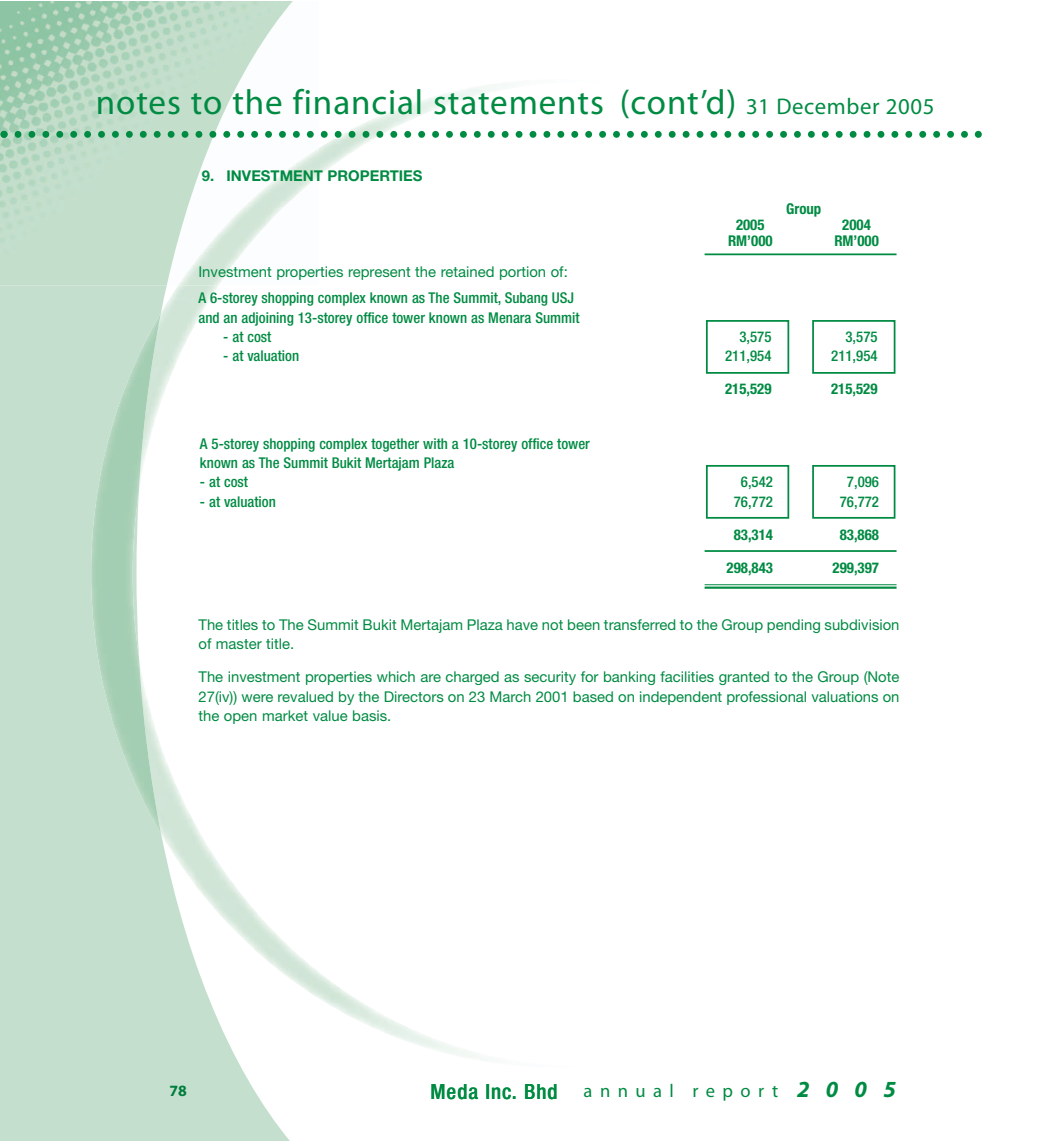
<style>
.page{position:relative;width:1042px;height:1141px;background:#fff}
.page>*{position:absolute;margin:0;border:0;box-sizing:border-box;transform-origin:0 0}
.t1{font:35px "Myriad";letter-spacing:.025em;color:#008b43}
.t2{font:18.55px "Myriad";color:#008b43}
.t3{font:700 15.75px "Myriad";color:#007e3d}
.t4{font:14.88px/19.2px "Helvetica Neue";color:#008b43}
.t5{font:500 condensed 14.88px/19.2px "Helvetica Neue";color:#008b43}
.t6{font:700 condensed 14.88px "Helvetica Neue";color:#008b43}
.t7{font:700 14.88px "Helvetica Neue";color:#008b43}
.s1{font-size:22.75px}
.s2{font-family:"Helvetica Neue";font-weight:500;font-stretch:condensed;font-size:21px}
.s3{font-weight:700;font-style:italic;font-size:23.1px}
</style>
<div class="page">
<svg style="left:0;top:285px;width:304px;height:856px;fill:#c4dfcd"></svg>
<img style="left:91px;top:312px;width:70px;height:522px">
<img style="left:0;top:2px;width:307px;height:283px">
<svg style="left:1px;top:131px;width:981px;height:7px"></svg>
<hr style="left:704px;top:253px;width:192px;height:2px;background:#008b43">
<hr style="left:704px;top:584px;width:192px;height:1px;background:#008b43">
<hr style="left:704px;top:587px;width:192px;height:2px;background:#008b43">
<hr style="left:704px;top:550px;width:192px;height:2px;background:#008b43">
<div style="left:706px;top:320px;width:83px;height:54px;border:2px solid #008b43"></div>
<div style="left:812px;top:320px;width:83px;height:54px;border:2px solid #008b43"></div>
<div style="left:706px;top:465px;width:83px;height:54px;border:2px solid #008b43"></div>
<div style="left:812px;top:465px;width:83px;height:54px;border:2px solid #008b43"></div>
<h1 class="t1" style="left:96px;top:89px;width:840px">notes to the financial statements (cont’d) <span class="s1">31 December 2005</span></h1>
<p class="t7" style="left:202px;top:170px;width:222px">9. INVESTMENT PROPERTIES</p>
<p class="t4" style="left:198px;top:263px;width:371px">Investment properties represent the retained portion of:</p>
<p class="t6" style="left:786px;top:204px;width:37px">Group</p>
<p class="t6" style="left:736px;top:220px;width:30px">2005</p>
<p class="t6" style="left:842px;top:220px;width:30px">2004</p>
<p class="t6" style="left:728px;top:235px;width:46px">RM’000</p>
<p class="t6" style="left:834px;top:235px;width:46px">RM’000</p>
<p class="t5" style="left:198px;top:290px;width:383px">A 6-storey shopping complex known as The Summit, Subang USJ and an adjoining 13-storey office tower known as Menara Summit</p>
<p class="t5" style="left:223px;top:328px;width:50px">- at cost</p>
<p class="t5" style="left:739px;top:328px;width:34px">3,575</p>
<p class="t5" style="left:845px;top:328px;width:34px">3,575</p>
<p class="t5" style="left:223px;top:347px;width:77px">- at valuation</p>
<p class="t5" style="left:725px;top:347px;width:48px">211,954</p>
<p class="t5" style="left:831px;top:347px;width:48px">211,954</p>
<p class="t6" style="left:725px;top:384px;width:48px">215,529</p>
<p class="t6" style="left:831px;top:384px;width:48px">215,529</p>
<p class="t5" style="left:200px;top:435px;width:391px">A 5-storey shopping complex together with a 10-storey office tower known as The Summit Bukit Mertajam Plaza</p>
<p class="t5" style="left:200px;top:474px;width:50px">- at cost</p>
<p class="t5" style="left:741px;top:474px;width:34px">6,542</p>
<p class="t5" style="left:847px;top:474px;width:34px">7,096</p>
<p class="t5" style="left:200px;top:493px;width:77px">- at valuation</p>
<p class="t5" style="left:734px;top:493px;width:41px">76,772</p>
<p class="t5" style="left:840px;top:493px;width:41px">76,772</p>
<p class="t6" style="left:734px;top:529px;width:41px">83,314</p>
<p class="t6" style="left:840px;top:529px;width:41px">83,868</p>
<p class="t6" style="left:726px;top:562px;width:48px">298,843</p>
<p class="t6" style="left:832px;top:562px;width:48px">299,397</p>
<p class="t4" style="left:198px;top:616px;width:702px">The titles to The Summit Bukit Mertajam Plaza have not been transferred to the Group pending subdivision of master title.</p>
<p class="t4" style="left:198px;top:669px;width:702px;text-align:justify">The investment properties which are charged as security for banking facilities granted to the Group (Note 27(iv)) were revalued by the Directors on 23 March 2001 based on independent professional valuations on the open market value basis.</p>
<p class="t3" style="left:169px;top:1085px;width:19px">78</p>
<p class="t2" style="left:430px;top:1084px;width:467px"><span class="s2">Meda Inc. Bhd</span> annual report <span class="s3">2 0 0 5</span></p>
</div>
